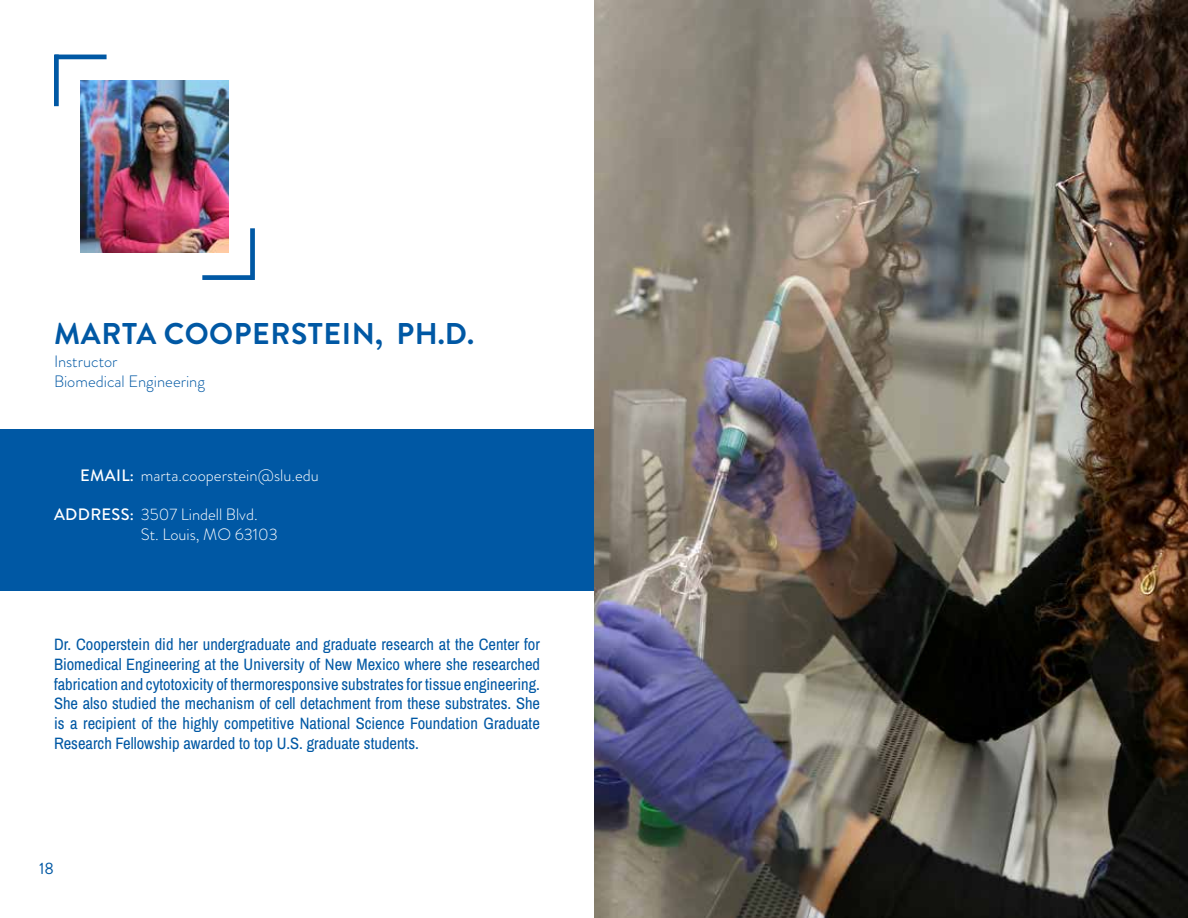
<style>
.page{position:relative;width:1188px;height:918px;background:#fff}
.page>*{position:absolute;margin:0;border:0;box-sizing:border-box;transform-origin:0 0}
.t1{font:700 30px "Brandon Grotesque";letter-spacing:.02em;color:#0058a4}
.t2{font:16.5px/19.8px "Archivo Narrow";color:#0058a4;text-align:justify}
.t3{font:300 16.5px/19.8px "Brandon Grotesque";color:#fff}
.t4{font:300 16.5px/19.8px "Brandon Grotesque";color:#0058a4}
.t5{font:16.5px "Brandon Grotesque";color:#0058a4}
.s1{font-weight:500}
</style>
<div class="page">
<div style="left:250px;top:228px;width:5px;height:52px;background:#0058a4"></div>
<div style="left:202px;top:275px;width:52px;height:5px;background:#0058a4"></div>
<div style="left:54px;top:55px;width:5px;height:51px;background:#0058a4"></div>
<hr style="left:55px;top:55px;width:52px;height:4px;background:#0058a4">
<img style="left:80px;top:80px;width:149px;height:173px">
<div style="left:0;top:429px;width:594px;height:162px;background:#0058a4"></div>
<img style="left:594px;top:0;width:594px;height:918px">
<h1 class="t1" style="left:54px;top:313px;width:421px">MARTA COOPERSTEIN, PH.D.</h1>
<p class="t4" style="left:54px;top:352px;width:153px">Instructor<br>Biomedical Engineering</p>
<p class="t3" style="left:80px;top:465px;width:240px"><span class="s1">EMAIL:</span> marta.cooperstein@slu.edu</p>
<p class="t3" style="left:141px;top:505px;width:138px;text-indent:-87px"><span class="s1">ADDRESS:</span> 3507 Lindell Blvd.<br>St. Louis, MO 63103</p>
<p class="t2" style="left:54px;top:634px;width:488px">Dr. Cooperstein did her undergraduate and graduate research at the Center for Biomedical Engineering at the University of New Mexico where she researched fabrication and cytotoxicity of thermoresponsive substrates for tissue engineering.<br>She also studied the mechanism of cell detachment from these substrates. She is a recipient of the highly competitive National Science Foundation Graduate Research Fellowship awarded to top U.S. graduate students.</p>
<p class="t5" style="left:39px;top:857px;width:16px">18</p>
</div>
